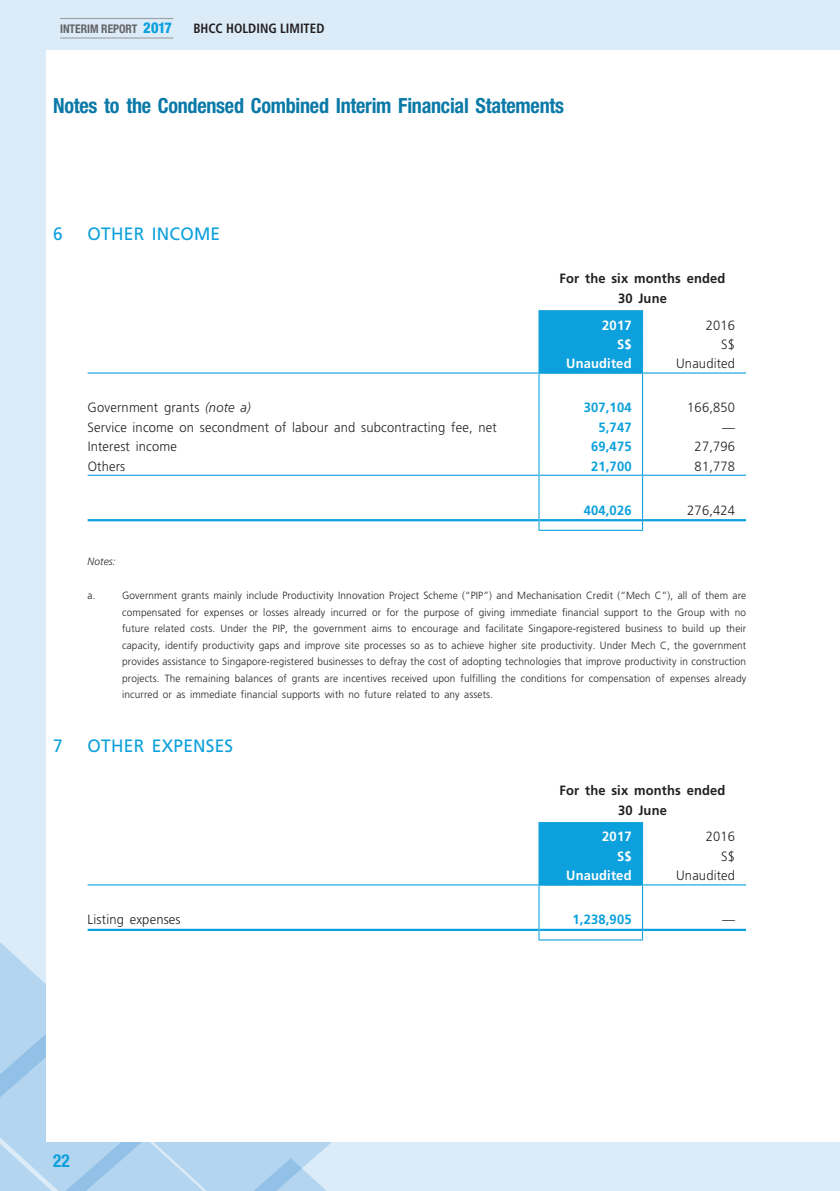
<style>
.page{position:relative;width:840px;height:1191px;background:#fff}
.page>*{position:absolute;margin:0;border:0;box-sizing:border-box;transform-origin:0 0}
.t1{font:700 condensed 20.8px "Helvetica Neue LT Std";letter-spacing:-.015em;color:#0a79a7;scale:.96 1}
.t2{font:17.8px "Frutiger LT Std";letter-spacing:.015em;color:#0ca0dc;scale:.96 1}
.t3{font:700 condensed 17.8px "Helvetica Neue LT Std";color:#0ca0dc;scale:.96 1}
.t4{font:300 13.4px "Frutiger LT Std";letter-spacing:.015em;color:#231f20;scale:.96 1}
.t5{font:700 13.4px/19.4px "Frutiger LT Std";letter-spacing:.015em;color:#231f20;text-align:center;scale:.96 1}
.t6{font:700 13.4px "Frutiger LT Std";letter-spacing:.015em;color:#0ca0dc;scale:.96 1}
.t7{font:700 13.4px "Frutiger LT Std";letter-spacing:.015em;color:#fff;scale:.96 1}
.t8{font:700 condensed 13.4px "Frutiger LT Std";color:#231f20;scale:.96 1}
.t9{font:700 condensed 12px "Helvetica Neue LT Std";color:#636366;scale:.96 1}
.t10{font:300 10.4px/16.4px "Frutiger LT Std";letter-spacing:.015em;color:#231f20;text-align:justify;scale:.96 1}
.t11{font:italic 300 10.4px "Frutiger LT Std";letter-spacing:.015em;color:#231f20;scale:.96 1}
.s1{font-weight:800;font-size:15px;color:#0ca0dc}
.s2{font-style:italic}
</style>
<div class="page">
<div style="left:0;top:0;width:839px;height:1191px;background:#dbecf8"></div>
<svg style="left:0;top:906px;width:378px;height:285px"></svg>
<div style="left:47px;top:50px;width:792px;height:1091px;background:#fff"></div>
<hr style="left:60px;top:18px;width:113px;height:1px;background:#9d9fa2">
<hr style="left:60px;top:37px;width:113px;height:2px;background:#9d9fa2">
<hr style="left:538px;top:530px;width:104px;height:1px;background:#0ca0dc">
<svg style="left:538px;top:310px;width:104px;height:220px"></svg>
<hr style="left:88px;top:372px;width:450px;height:1px;background:#0ca0dc">
<hr style="left:539px;top:372px;width:102px;height:1px;background:#0ca0dc">
<hr style="left:642px;top:372px;width:103px;height:1px;background:#0ca0dc">
<hr style="left:88px;top:475px;width:450px;height:1px;background:#0ca0dc">
<hr style="left:539px;top:475px;width:102px;height:1px;background:#0ca0dc">
<hr style="left:642px;top:475px;width:103px;height:1px;background:#0ca0dc">
<hr style="left:88px;top:519px;width:450px;height:2px;background:#0ca0dc">
<hr style="left:539px;top:519px;width:102px;height:2px;background:#0ca0dc">
<hr style="left:642px;top:519px;width:103px;height:2px;background:#0ca0dc">
<hr style="left:538px;top:939px;width:104px;height:1px;background:#0ca0dc">
<svg style="left:538px;top:822px;width:104px;height:117px"></svg>
<hr style="left:88px;top:884px;width:450px;height:1px;background:#0ca0dc">
<hr style="left:539px;top:884px;width:102px;height:1px;background:#0ca0dc">
<hr style="left:642px;top:884px;width:103px;height:1px;background:#0ca0dc">
<hr style="left:88px;top:928px;width:450px;height:3px;background:#0ca0dc">
<hr style="left:539px;top:928px;width:102px;height:3px;background:#0ca0dc">
<hr style="left:642px;top:928px;width:103px;height:3px;background:#0ca0dc">
<p class="t9" style="left:60px;top:22px;width:118px">INTERIM REPORT <span class="s1">2017</span></p>
<p class="t8" style="left:193px;top:20px;width:138px">BHCC HOLDING LIMITED</p>
<p class="t1" style="left:53px;top:93px;width:533px">Notes to the Condensed Combined Interim Financial Statements</p>
<p class="t2" style="left:53px;top:224px;width:11px">6</p>
<p class="t2" style="left:88px;top:224px;width:139px">OTHER INCOME</p>
<p class="t5" style="left:559px;top:269px;width:174px">For the six months ended<br>30 June</p>
<p class="t7" style="left:602px;top:317px;width:32px">2017</p>
<p class="t4" style="left:705px;top:317px;width:32px">2016</p>
<p class="t7" style="left:616px;top:336px;width:17px">S$</p>
<p class="t4" style="left:720px;top:337px;width:16px">S$</p>
<p class="t7" style="left:566px;top:356px;width:70px">Unaudited</p>
<p class="t4" style="left:675px;top:356px;width:63px">Unaudited</p>
<p class="t4" style="left:88px;top:400px;width:171px">Government grants <span class="s2">(note a)</span></p>
<p class="t6" style="left:583px;top:400px;width:51px">307,104</p>
<p class="t4" style="left:687px;top:400px;width:51px">166,850</p>
<p class="t4" style="left:88px;top:419px;width:427px">Service income on secondment of labour and subcontracting fee, net</p>
<p class="t6" style="left:598px;top:419px;width:36px">5,747</p>
<p class="t4" style="left:721px;top:419px;width:15px">—</p>
<p class="t4" style="left:88px;top:439px;width:94px">Interest income</p>
<p class="t6" style="left:590px;top:438px;width:44px">69,475</p>
<p class="t4" style="left:694px;top:439px;width:44px">27,796</p>
<p class="t4" style="left:88px;top:458px;width:41px">Others</p>
<p class="t6" style="left:590px;top:458px;width:44px">21,700</p>
<p class="t4" style="left:694px;top:458px;width:44px">81,778</p>
<p class="t6" style="left:583px;top:502px;width:51px">404,026</p>
<p class="t4" style="left:687px;top:502px;width:51px">276,424</p>
<p class="t11" style="left:88px;top:555px;width:31px">Notes:</p>
<p class="t10" style="left:88px;top:588px;width:10px">a.</p>
<p class="t10" style="left:122px;top:588px;width:651px">Government grants mainly include Productivity Innovation Project Scheme (“PIP”) and Mechanisation Credit (“Mech C”), all of them are compensated for expenses or losses already incurred or for the purpose of giving immediate financial support to the Group with no future related costs. Under the PIP, the government aims to encourage and facilitate Singapore-registered business to build up their capacity, identify productivity gaps and improve site processes so as to achieve higher site productivity. Under Mech C, the government provides assistance to Singapore-registered businesses to defray the cost of adopting technologies that improve productivity in construction projects. The remaining balances of grants are incentives received upon fulfilling the conditions for compensation of expenses already incurred or as immediate financial supports with no future related to any assets.</p>
<p class="t2" style="left:53px;top:735px;width:11px">7</p>
<p class="t2" style="left:88px;top:735px;width:153px">OTHER EXPENSES</p>
<p class="t5" style="left:559px;top:781px;width:174px">For the six months ended<br>30 June</p>
<p class="t7" style="left:602px;top:829px;width:32px">2017</p>
<p class="t4" style="left:705px;top:829px;width:32px">2016</p>
<p class="t7" style="left:616px;top:848px;width:17px">S$</p>
<p class="t4" style="left:720px;top:848px;width:16px">S$</p>
<p class="t7" style="left:566px;top:867px;width:70px">Unaudited</p>
<p class="t4" style="left:675px;top:868px;width:63px">Unaudited</p>
<p class="t4" style="left:88px;top:912px;width:98px">Listing expenses</p>
<p class="t6" style="left:572px;top:911px;width:63px">1,238,905</p>
<p class="t4" style="left:721px;top:912px;width:15px">—</p>
<p class="t3" style="left:53px;top:1150px;width:19px">22</p>
</div>
